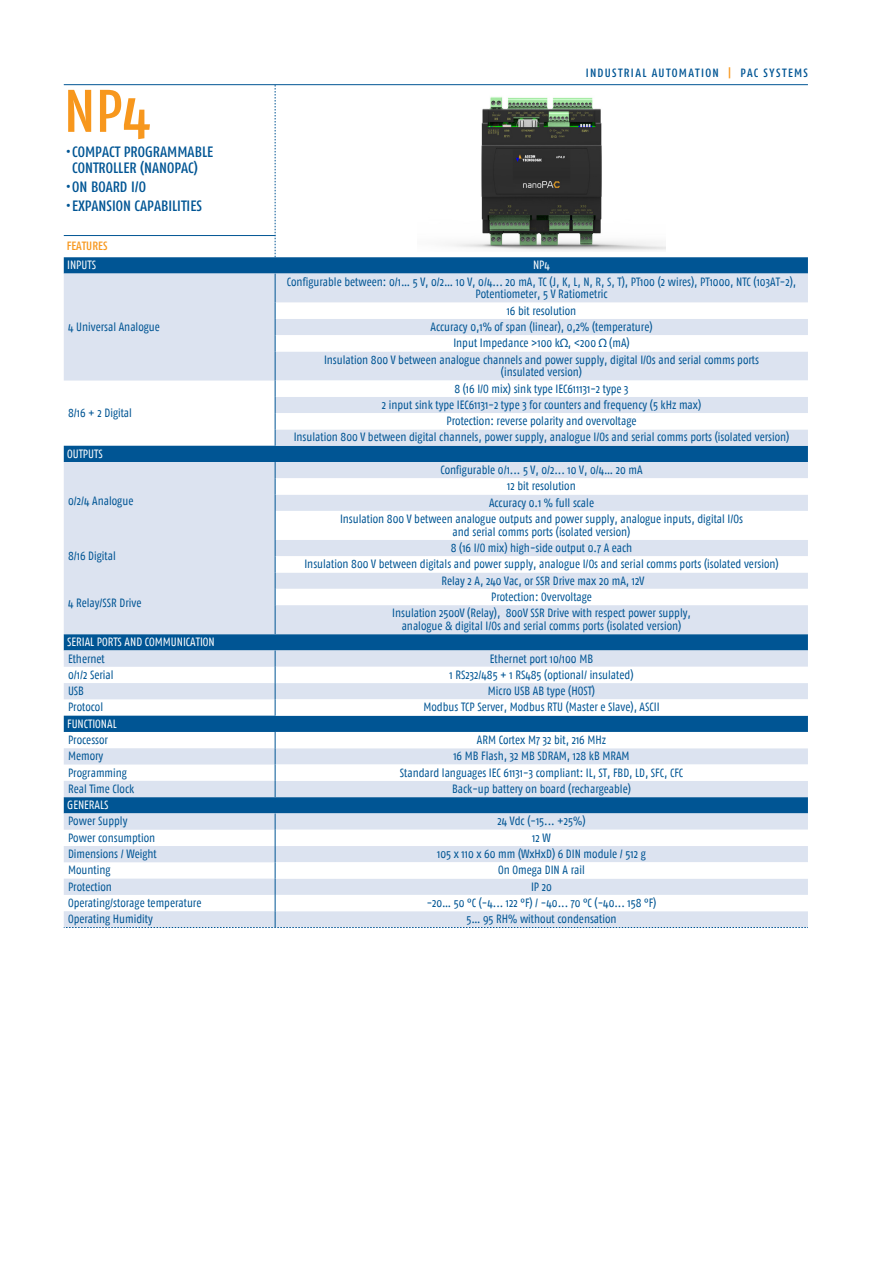
<style>
.page{position:relative;width:893px;height:1263px;background:#fff}
.page>*{position:absolute;margin:0;border:0;box-sizing:border-box;transform-origin:0 0}
.NOME_PRODOTTO{font:60px "Fago Co Med";color:#f7971d}
.t1{font:15px/15.8px "Fago Co Med";color:#005594;text-align:center}
.CARATTERISTICHE{font:12px "Fago Co Regular OM";color:#005594}
.TITOLI_CARATTERISTIC{font:12px "Fago Co Regular OM";color:#005594}
.TESTATA{font:12px "Fago Co Regular OM";color:#fff}
.SEZIONI_IN_TESTA{font:12px "Fago Co Med";letter-spacing:.105em;color:#005594}
.CARATTERISTICHE-2{font:12px "Fago Co Med";color:#f7971d}
.TESTATA_CENTRO{font:12px "Fago Co Regular OM";color:#fff}
.s1{color:#f7971d}
</style>
<div class="page">
<hr style="left:64px;top:84px;width:744px;height:1px;background:#005594">
<svg style="left:275px;top:85px;width:1px;height:172px"></svg>
<hr style="left:64px;top:235px;width:211px;height:1px;background:#005594">
<svg style="left:64px;top:257px;width:744px;height:17px;background:#0d5d99"></svg>
<svg style="left:64px;top:274px;width:744px;height:539px;fill:#dce3f0"></svg>
<svg style="left:275px;top:303px;width:533px;height:510px"></svg>
<svg style="left:275px;top:274px;width:1px;height:77px"></svg>
<hr style="left:275px;top:351px;width:1px;height:30px;background:#005594">
<svg style="left:275px;top:381px;width:1px;height:65px"></svg>
<svg style="left:275px;top:462px;width:1px;height:172px"></svg>
<svg style="left:275px;top:650px;width:1px;height:66px"></svg>
<svg style="left:275px;top:732px;width:1px;height:65px"></svg>
<svg style="left:64px;top:813px;width:744px;height:115px"></svg>
<img style="left:450px;top:97px;width:216px;height:154px">
<p class="NOME_PRODOTTO" style="left:64px;top:76px;width:88px">NP4</p>
<p class="t1" style="left:66px;top:144px;width:149px">•COMPACT PROGRAMMABLE<br>CONTROLLER (NANOPAC)</p>
<p class="t1" style="left:66px;top:178px;width:82px">•ON BOARD I/O</p>
<p class="t1" style="left:66px;top:198px;width:138px">•EXPANSION CAPABILITIES</p>
<p class="CARATTERISTICHE-2" style="left:67px;top:238px;width:42px">FEATURES</p>
<p class="TESTATA" style="left:67px;top:258px;width:30px">INPUTS</p>
<p class="TESTATA_CENTRO" style="left:533px;top:258px;width:18px">NP4</p>
<p class="SEZIONI_IN_TESTA" style="left:586px;top:66px;width:224px">INDUSTRIAL AUTOMATION <span class="s1">|</span> PAC SYSTEMS</p>
<p class="TITOLI_CARATTERISTIC" style="left:68px;top:320px;width:93px">4 Universal Analogue</p>
<p class="TITOLI_CARATTERISTIC" style="left:68px;top:406px;width:65px">8/16 + 2 Digital</p>
<p class="TESTATA" style="left:67px;top:447px;width:37px">OUTPUTS</p>
<p class="TITOLI_CARATTERISTIC" style="left:68px;top:494px;width:67px">0/2/4 Analogue</p>
<p class="TITOLI_CARATTERISTIC" style="left:68px;top:549px;width:49px">8/16 Digital</p>
<p class="TITOLI_CARATTERISTIC" style="left:68px;top:596px;width:75px">4 Relay/SSR Drive</p>
<p class="CARATTERISTICHE" style="left:287px;top:275px;width:511px">Configurable between: 0/1… 5 V, 0/2… 10 V, 0/4... 20 mA, TC (J, K, L, N, R, S, T), PT100 (2 wires), PT1000, NTC (103AT-2),</p>
<p class="CARATTERISTICHE" style="left:475px;top:287px;width:134px">Potentiometer, 5 V Ratiometric</p>
<p class="CARATTERISTICHE" style="left:507px;top:304px;width:71px">16 bit resolution</p>
<p class="CARATTERISTICHE" style="left:430px;top:320px;width:223px">Accuracy 0,1% of span (linear), 0,2% (temperature)</p>
<p class="CARATTERISTICHE" style="left:453px;top:336px;width:178px">Input Impedance &gt;100 kΩ, &lt;200 Ω (mA)</p>
<p class="CARATTERISTICHE" style="left:324px;top:353px;width:436px">Insulation 800 V between analogue channels and power supply, digital I/Os and serial comms ports</p>
<p class="CARATTERISTICHE" style="left:501px;top:365px;width:83px">(insulated version)</p>
<p class="CARATTERISTICHE" style="left:454px;top:382px;width:176px">8 (16 I/O mix) sink type IEC611131-2 type 3</p>
<p class="CARATTERISTICHE" style="left:382px;top:398px;width:321px">2 input sink type IEC61131-2 type 3 for counters and frequency (5 kHz max)</p>
<p class="CARATTERISTICHE" style="left:446px;top:414px;width:192px">Protection: reverse polarity and overvoltage</p>
<p class="CARATTERISTICHE" style="left:294px;top:430px;width:497px">Insulation 800 V between digital channels, power supply, analogue I/Os and serial comms ports (isolated version)</p>
<p class="CARATTERISTICHE" style="left:440px;top:463px;width:204px">Configurable 0/1... 5 V, 0/2... 10 V, 0/4… 20 mA</p>
<p class="CARATTERISTICHE" style="left:507px;top:479px;width:70px">12 bit resolution</p>
<p class="CARATTERISTICHE" style="left:489px;top:496px;width:107px">Accuracy 0.1 % full scale</p>
<p class="CARATTERISTICHE" style="left:340px;top:512px;width:405px">Insulation 800 V between analogue outputs and power supply, analogue inputs, digital I/Os</p>
<p class="CARATTERISTICHE" style="left:453px;top:525px;width:179px">and serial comms ports (isolated version)</p>
<p class="CARATTERISTICHE" style="left:451px;top:541px;width:183px">8 (16 I/O mix) high-side output 0.7 A each</p>
<p class="CARATTERISTICHE" style="left:304px;top:557px;width:476px">Insulation 800 V between digitals and power supply, analogue I/Os and serial comms ports (isolated version)</p>
<p class="CARATTERISTICHE" style="left:441px;top:574px;width:204px">Relay 2 A, 240 Vac, or SSR Drive max 20 mA, 12V</p>
<p class="CARATTERISTICHE" style="left:491px;top:590px;width:102px">Protection: Overvoltage</p>
<p class="CARATTERISTICHE" style="left:392px;top:606px;width:300px">Insulation 2500V (Relay), 800V SSR Drive with respect power supply,</p>
<p class="CARATTERISTICHE" style="left:402px;top:619px;width:281px">analogue &amp; digital I/Os and serial comms ports (isolated version)</p>
<p class="TESTATA" style="left:67px;top:635px;width:149px">SERIAL PORTS AND COMMUNICATION</p>
<p class="TITOLI_CARATTERISTIC" style="left:68px;top:651px;width:38px">Ethernet</p>
<p class="CARATTERISTICHE" style="left:490px;top:651px;width:105px">Ethernet port 10/100 MB</p>
<p class="TITOLI_CARATTERISTIC" style="left:68px;top:668px;width:47px">0/1/2 Serial</p>
<p class="CARATTERISTICHE" style="left:449px;top:668px;width:186px">1 RS232/485 + 1 RS485 (optional/ insulated)</p>
<p class="TITOLI_CARATTERISTIC" style="left:68px;top:684px;width:18px">USB</p>
<p class="CARATTERISTICHE" style="left:488px;top:684px;width:109px">Micro USB AB type (HOST)</p>
<p class="TITOLI_CARATTERISTIC" style="left:68px;top:700px;width:37px">Protocol</p>
<p class="CARATTERISTICHE" style="left:423px;top:700px;width:238px">Modbus TCP Server, Modbus RTU (Master e Slave), ASCII</p>
<p class="TESTATA" style="left:67px;top:717px;width:51px">FUNCTIONAL</p>
<p class="TITOLI_CARATTERISTIC" style="left:68px;top:733px;width:41px">Processor</p>
<p class="CARATTERISTICHE" style="left:477px;top:733px;width:131px">ARM Cortex M7 32 bit, 216 MHz</p>
<p class="TITOLI_CARATTERISTIC" style="left:68px;top:749px;width:37px">Memory</p>
<p class="CARATTERISTICHE" style="left:453px;top:749px;width:178px">16 MB Flash, 32 MB SDRAM, 128 kB MRAM</p>
<p class="TITOLI_CARATTERISTIC" style="left:68px;top:766px;width:60px">Programming</p>
<p class="CARATTERISTICHE" style="left:400px;top:766px;width:285px">Standard languages IEC 61131-3 compliant: IL, ST, FBD, LD, SFC, CFC</p>
<p class="TITOLI_CARATTERISTIC" style="left:68px;top:782px;width:68px">Real Time Clock</p>
<p class="CARATTERISTICHE" style="left:452px;top:782px;width:180px">Back-up battery on board (rechargeable)</p>
<p class="TESTATA" style="left:67px;top:798px;width:43px">GENERALS</p>
<p class="TITOLI_CARATTERISTIC" style="left:68px;top:814px;width:61px">Power Supply</p>
<p class="CARATTERISTICHE" style="left:498px;top:814px;width:89px">24 Vdc (-15... +25%)</p>
<p class="TITOLI_CARATTERISTIC" style="left:68px;top:831px;width:89px">Power consumption</p>
<p class="CARATTERISTICHE" style="left:532px;top:831px;width:20px">12 W</p>
<p class="TITOLI_CARATTERISTIC" style="left:68px;top:847px;width:90px">Dimensions / Weight</p>
<p class="CARATTERISTICHE" style="left:437px;top:847px;width:210px">105 x 110 x 60 mm (WxHxD) 6 DIN module / 512 g</p>
<p class="TITOLI_CARATTERISTIC" style="left:68px;top:863px;width:44px">Mounting</p>
<p class="CARATTERISTICHE" style="left:498px;top:863px;width:88px">On Omega DIN A rail</p>
<p class="TITOLI_CARATTERISTIC" style="left:68px;top:880px;width:45px">Protection</p>
<p class="CARATTERISTICHE" style="left:531px;top:880px;width:22px">IP 20</p>
<p class="TITOLI_CARATTERISTIC" style="left:68px;top:896px;width:135px">Operating/storage temperature</p>
<p class="CARATTERISTICHE" style="left:427px;top:896px;width:231px">-20… 50 °C (-4... 122 °F) / -40... 70 °C (-40... 158 °F)</p>
<p class="TITOLI_CARATTERISTIC" style="left:68px;top:912px;width:86px">Operating Humidity</p>
<p class="CARATTERISTICHE" style="left:466px;top:912px;width:152px">5… 95 RH% without condensation</p>
</div>
